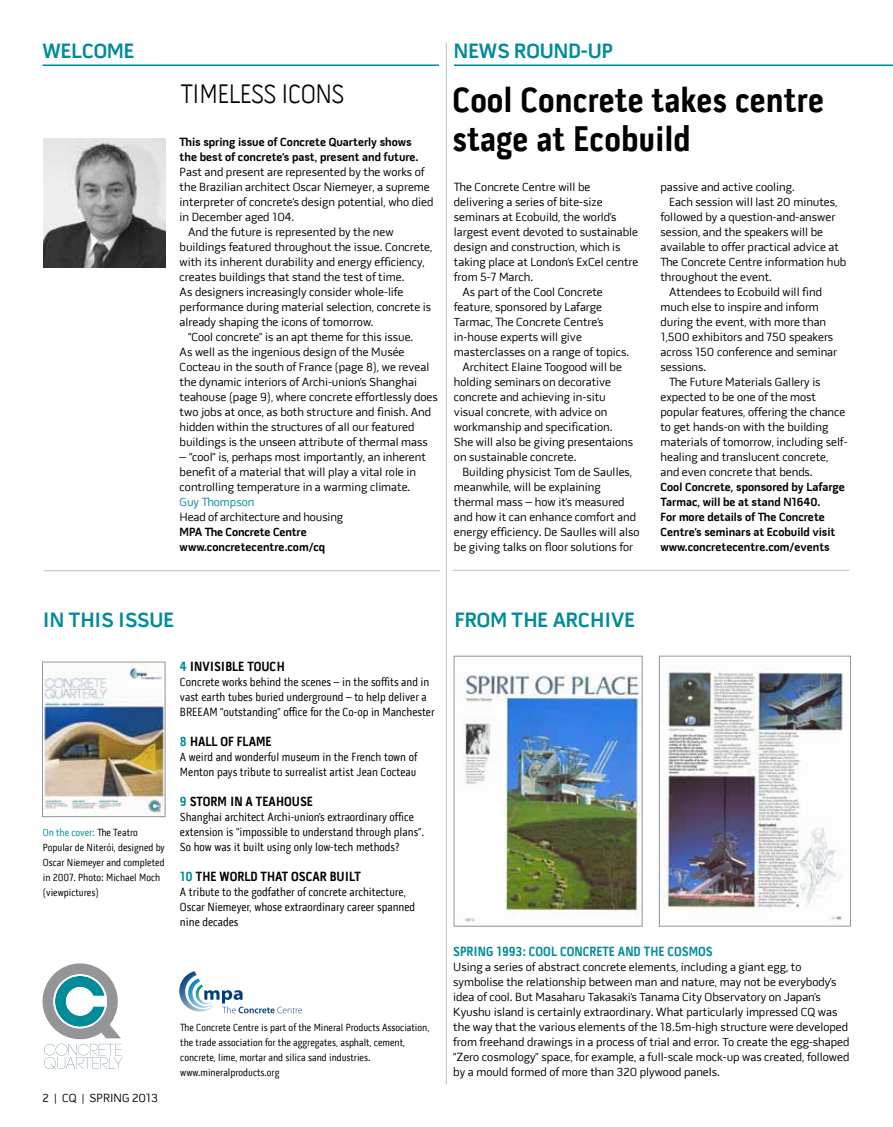
<style>
.page{position:relative;width:893px;height:1127px;background:#fff}
.page>*{position:absolute;margin:0;border:0;box-sizing:border-box;transform-origin:0 0}
.t1{font:700 36px/39px "Pill Gothic 300 mg";color:#000}
.t2{font:300 27px "Pill Gothic 300 mg";letter-spacing:-.02em;color:#000}
.t3{font:700 21px "Pill Gothic 600 mg";color:#008c99}
.t4{font:700 13.5px "Pill Gothic 300 mg";color:#000}
.t5{font:700 13.5px "Pill Gothic 300 mg";color:#008c99}
.t6{font:12px/15px "Pill Gothic 600 mg";color:#000}
.t7{font:12px/15px "Pill Gothic 300 mg";color:#000}
.t8{font:700 12px "Pill Gothic 600 mg";color:#000}
.t9{font:10.5px/15px "Pill Gothic 300 mg";color:#000}
.s1{color:#008c99}
.s2{font-weight:700}
</style>
<div class="page">
<hr style="left:446px;top:43px;width:1px;height:1041px;background:#bcbec0">
<hr style="left:43px;top:64px;width:396px;height:2px;background:#008c99">
<hr style="left:454px;top:64px;width:439px;height:2px;background:#008c99">
<img style="left:44px;top:138px;width:122px;height:130px">
<svg style="left:179px;top:971px;width:123px;height:42px"></svg>
<img style="left:44px;top:664px;width:119px;height:151px">
<div style="left:42px;top:662px;width:123px;height:155px;border:1px solid #939598"></div>
<svg style="left:43px;top:963px;width:79px;height:106px"></svg>
<hr style="left:44px;top:570px;width:396px;height:1px;background:#bcbec0">
<hr style="left:453px;top:570px;width:396px;height:1px;background:#bcbec0">
<img style="left:463px;top:674px;width:177px;height:248px">
<div style="left:454px;top:656px;width:188px;height:270px;border:1px solid #939598"></div>
<img style="left:661px;top:666px;width:188px;height:254px">
<div style="left:659px;top:656px;width:192px;height:270px;border:1px solid #939598"></div>
<p class="t3" style="left:43px;top:38px;width:94px">WELCOME</p>
<p class="t3" style="left:454px;top:38px;width:161px">news round-up</p>
<p class="t2" style="left:181px;top:79px;width:165px">TIMELESS ICONS</p>
<p class="t8" style="left:180px;top:135px;width:234px">This spring issue of Concrete Quarterly shows</p>
<p class="t8" style="left:180px;top:150px;width:240px">the best of concrete’s past, present and future.</p>
<p class="t6" style="left:180px;top:164px;width:246px">Past and present are represented by the works of</p>
<p class="t6" style="left:180px;top:179px;width:252px">the Brazilian architect Oscar Niemeyer, a supreme</p>
<p class="t6" style="left:180px;top:194px;width:255px">interpreter of concrete’s design potential, who died</p>
<p class="t6" style="left:180px;top:209px;width:116px">in December aged 104.</p>
<p class="t6" style="left:188px;top:224px;width:207px">And the future is represented by the new</p>
<p class="t6" style="left:180px;top:239px;width:254px">buildings featured throughout the issue. Concrete,</p>
<p class="t6" style="left:180px;top:254px;width:247px">with its inherent durability and energy efficiency,</p>
<p class="t6" style="left:180px;top:269px;width:226px">creates buildings that stand the test of time.</p>
<p class="t6" style="left:180px;top:284px;width:225px">As designers increasingly consider whole-life</p>
<p class="t6" style="left:180px;top:299px;width:253px">performance during material selection, concrete is</p>
<p class="t6" style="left:180px;top:314px;width:195px">already shaping the icons of tomorrow.</p>
<p class="t6" style="left:188px;top:329px;width:227px">“Cool concrete” is an apt theme for this issue.</p>
<p class="t6" style="left:180px;top:344px;width:226px">As well as the ingenious design of the Musée</p>
<p class="t6" style="left:180px;top:359px;width:251px">Cocteau in the south of France (page 8), we reveal</p>
<p class="t6" style="left:180px;top:374px;width:239px">the dynamic interiors of Archi-union’s Shanghai</p>
<p class="t6" style="left:180px;top:389px;width:260px">teahouse (page 9), where concrete effortlessly does</p>
<p class="t6" style="left:180px;top:404px;width:253px">two jobs at once, as both structure and finish. And</p>
<p class="t6" style="left:180px;top:419px;width:236px">hidden within the structures of all our featured</p>
<p class="t6" style="left:180px;top:434px;width:250px">buildings is the unseen attribute of thermal mass</p>
<p class="t6" style="left:180px;top:449px;width:248px">– “cool” is, perhaps most importantly, an inherent benefit of a material that will play a vital role in controlling temperature in a warming climate.<br><span class="s1">Guy Thompson<br></span>Head of architecture and housing<br><span class="s2">MPA The Concrete Centre www.concretecentre.com/cq</span></p>
<p class="t1" style="left:453px;top:80px;width:373px">COOL CONCRETE TAKES CENTRE<br>STAGE AT ECOBUILD</p>
<p class="t6" style="left:454px;top:179px;width:138px">The Concrete Centre will be</p>
<p class="t6" style="left:454px;top:194px;width:150px">delivering a series of bite-size</p>
<p class="t6" style="left:454px;top:209px;width:164px">seminars at Ecobuild, the world’s</p>
<p class="t6" style="left:454px;top:224px;width:186px">largest event devoted to sustainable</p>
<p class="t6" style="left:454px;top:239px;width:168px">design and construction, which is</p>
<p class="t6" style="left:454px;top:254px;width:186px">taking place at London’s ExCel centre</p>
<p class="t6" style="left:454px;top:269px;width:81px">from 5-7 March.</p>
<p class="t6" style="left:462px;top:284px;width:142px">As part of the Cool Concrete</p>
<p class="t6" style="left:454px;top:299px;width:150px">feature, sponsored by Lafarge</p>
<p class="t6" style="left:454px;top:314px;width:151px">Tarmac, The Concrete Centre’s</p>
<p class="t6" style="left:454px;top:329px;width:129px">in-house experts will give</p>
<p class="t6" style="left:454px;top:344px;width:177px">masterclasses on a range of topics.</p>
<p class="t6" style="left:462px;top:359px;width:161px">Architect Elaine Toogood will be</p>
<p class="t6" style="left:454px;top:374px;width:159px">holding seminars on decorative</p>
<p class="t6" style="left:454px;top:389px;width:153px">concrete and achieving in-situ</p>
<p class="t6" style="left:454px;top:404px;width:155px">visual concrete, with advice on</p>
<p class="t6" style="left:454px;top:419px;width:160px">workmanship and specification.</p>
<p class="t6" style="left:454px;top:434px;width:181px">She will also be giving presentaions</p>
<p class="t6" style="left:454px;top:449px;width:124px">on sustainable concrete.</p>
<p class="t6" style="left:462px;top:464px;width:171px">Building physicist Tom de Saulles,</p>
<p class="t6" style="left:454px;top:479px;width:148px">meanwhile, will be explaining</p>
<p class="t6" style="left:454px;top:494px;width:172px">thermal mass – how it’s measured</p>
<p class="t6" style="left:454px;top:509px;width:184px">and how it can enhance comfort and</p>
<p class="t6" style="left:454px;top:524px;width:187px">energy efficiency. De Saulles will also</p>
<p class="t6" style="left:454px;top:539px;width:181px">be giving talks on floor solutions for</p>
<p class="t6" style="left:660px;top:179px;width:136px">passive and active cooling.</p>
<p class="t6" style="left:669px;top:194px;width:170px">Each session will last 20 minutes,</p>
<p class="t6" style="left:660px;top:209px;width:176px">followed by a question-and-answer</p>
<p class="t6" style="left:660px;top:224px;width:164px">session, and the speakers will be</p>
<p class="t6" style="left:660px;top:239px;width:180px">available to offer practical advice at</p>
<p class="t6" style="left:660px;top:254px;width:187px">The Concrete Centre information hub</p>
<p class="t6" style="left:660px;top:269px;width:113px">throughout the event.</p>
<p class="t6" style="left:669px;top:284px;width:155px">Attendees to Ecobuild will find</p>
<p class="t6" style="left:660px;top:299px;width:160px">much else to inspire and inform</p>
<p class="t6" style="left:660px;top:314px;width:167px">during the event, with more than</p>
<p class="t6" style="left:660px;top:329px;width:174px">1,500 exhibitors and 750 speakers</p>
<p class="t6" style="left:660px;top:344px;width:178px">across 150 conference and seminar</p>
<p class="t6" style="left:660px;top:359px;width:47px">sessions.</p>
<p class="t6" style="left:669px;top:374px;width:153px">The Future Materials Gallery is</p>
<p class="t6" style="left:660px;top:389px;width:157px">expected to be one of the most</p>
<p class="t6" style="left:660px;top:404px;width:186px">popular features, offering the chance</p>
<p class="t6" style="left:660px;top:419px;width:169px">to get hands-on with the building</p>
<p class="t6" style="left:660px;top:434px;width:189px">materials of tomorrow, including self-</p>
<p class="t6" style="left:660px;top:449px;width:169px">healing and translucent concrete,</p>
<p class="t6" style="left:660px;top:464px;width:154px">and even concrete that bends.</p>
<p class="t8" style="left:660px;top:480px;width:186px">Cool Concrete, sponsored by Lafarge</p>
<p class="t8" style="left:660px;top:495px;width:161px">Tarmac, will be at stand N1640.</p>
<p class="t8" style="left:660px;top:510px;width:166px">For more details of The Concrete</p>
<p class="t8" style="left:660px;top:525px;width:176px">Centre’s seminars at Ecobuild visit</p>
<p class="t8" style="left:660px;top:540px;width:171px">www.concretecentre.com/events</p>
<p class="t3" style="left:43px;top:607px;width:131px">in this issue</p>
<p class="t9" style="left:43px;top:825px;width:123px"><span class="s1">On the cover:</span> The Teatro<br>Popular de Niterói, designed by<br>Oscar Niemeyer and completed in 2007. Photo: Michael Moch (viewpictures)</p>
<p class="t4" style="left:180px;top:658px;width:106px"><span class="s1">4</span> INVISIBLE TOUCH</p>
<p class="t7" style="left:180px;top:675px;width:256px">Concrete works behind the scenes – in the soffits and in vast earth tubes buried underground – to help deliver a<br>BREEAM “outstanding” office for the Co-op in Manchester</p>
<p class="t4" style="left:180px;top:733px;width:93px"><span class="s1">8</span> HALL OF FLAME</p>
<p class="t7" style="left:180px;top:750px;width:239px">A weird and wonderful museum in the French town of<br>Menton pays tribute to surrealist artist Jean Cocteau</p>
<p class="t4" style="left:180px;top:793px;width:135px"><span class="s1">9</span> STORM IN A TEAHOUSE</p>
<p class="t7" style="left:180px;top:810px;width:246px">Shanghai architect Archi-union’s extraordinary office extension is “impossible to understand through plans”.<br>So how was it built using only low-tech methods?</p>
<p class="t4" style="left:180px;top:868px;width:182px"><span class="s1">10</span> THE WORLD THAT OSCAR BUILT</p>
<p class="t7" style="left:180px;top:885px;width:237px">A tribute to the godfather of concrete architecture,<br>Oscar Niemeyer, whose extraordinary career spanned nine decades</p>
<p class="t6" style="left:43px;top:1091px;width:117px">2 | CQ | spring 2013</p>
<p class="t9" style="left:180px;top:1020px;width:250px">The Concrete Centre is part of the Mineral Products Association, the trade association for the aggregates, asphalt, cement, concrete, lime, mortar and silica sand industries. www.mineralproducts.org</p>
<p class="t3" style="left:455px;top:607px;width:180px">from the archive</p>
<p class="t5" style="left:453px;top:943px;width:261px">SPRING 1993: COOL CONCRETE AND THE COSMOS</p>
<p class="t6" style="left:453px;top:959px;width:398px">Using a series of abstract concrete elements, including a giant egg, to symbolise the relationship between man and nature, may not be everybody’s idea of cool. But Masaharu Takasaki’s Tanama City Observatory on Japan’s Kyushu island is certainly extraordinary. What particularly impressed CQ was the way that the various elements of the 18.5m-high structure were developed from freehand drawings in a process of trial and error. To create the egg-shaped “Zero cosmology” space, for example, a full-scale mock-up was created, followed by a mould formed of more than 320 plywood panels.</p>
</div>
